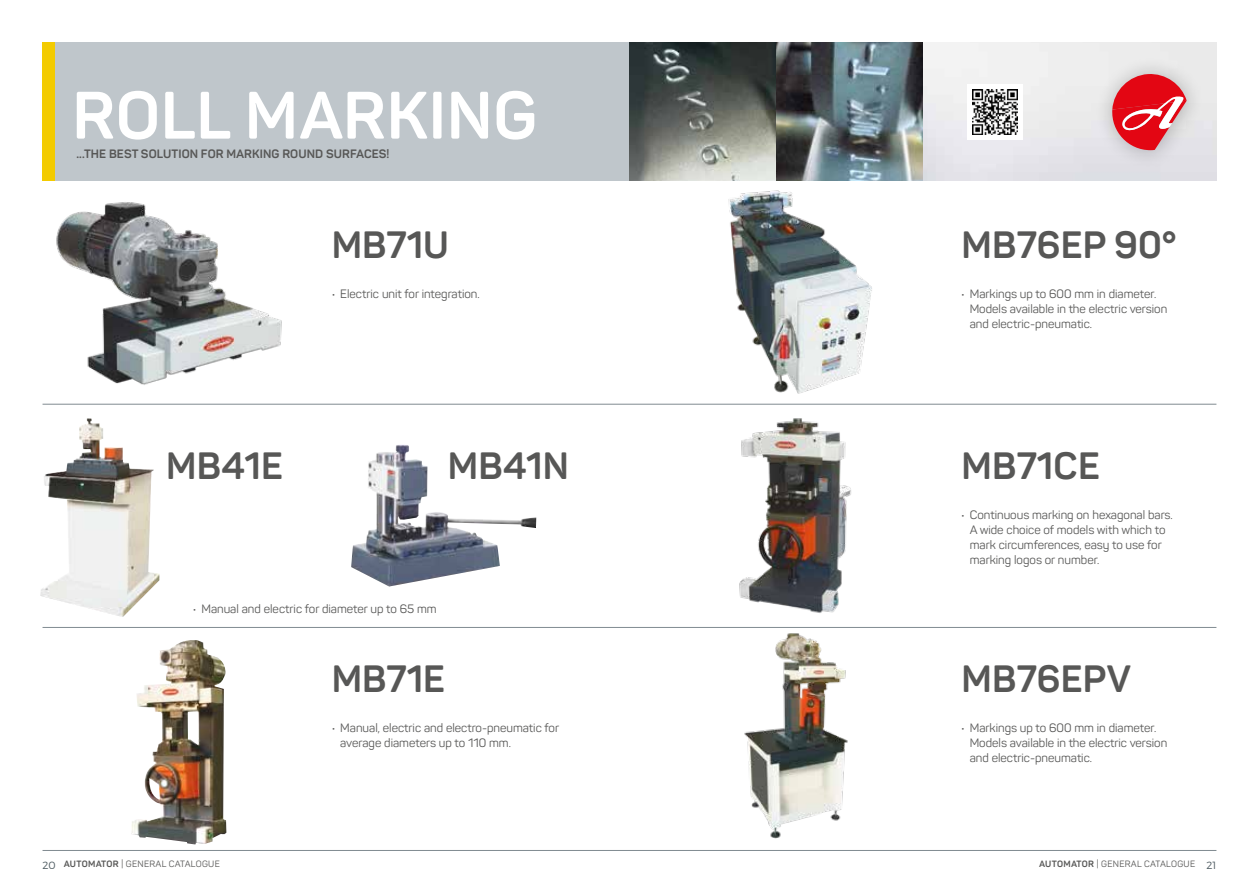
<style>
.page{position:relative;width:1259px;height:893px;background:#fff}
.page>*{position:absolute;margin:0;border:0;box-sizing:border-box;transform-origin:0 0}
.t1{font:700 66px "Panton";letter-spacing:.01em;color:#fff}
.t2{font:700 37.5px "Panton";color:#575756}
.t3{font:12px/15px "Panton";color:#575756}
.t4{font:700 12px "Panton";letter-spacing:.01em;color:#575756}
.t5{font:9px "Panton";letter-spacing:.035em;color:#575756}
.s1{font-family:"Montserrat";font-weight:300;font-size:10.5px;color:#4e5b61}
.s2{font-weight:700}
</style>
<div class="page">
<img style="left:739px;top:418px;width:112px;height:195px">
<div style="left:43px;top:43px;width:586px;height:138px;background:#bfc6cb"></div>
<div style="left:43px;top:43px;width:12px;height:138px;background:#f3cb00"></div>
<div style="left:1093px;top:56px;width:112px;height:114px;background:#e3e3e7"></div>
<svg style="left:1111px;top:73px;width:75px;height:77px"></svg>
<img style="left:629px;top:43px;width:147px;height:138px">
<img style="left:776px;top:43px;width:147px;height:138px">
<hr style="left:43px;top:404px;width:1173px;height:1px;background:#818b91">
<hr style="left:43px;top:627px;width:1173px;height:1px;background:#818b91">
<hr style="left:43px;top:850px;width:1173px;height:1px;background:#818b91">
<img style="left:131px;top:640px;width:95px;height:204px">
<img style="left:744px;top:633px;width:104px;height:206px">
<img style="left:728px;top:190px;width:144px;height:204px">
<img style="left:56px;top:202px;width:226px;height:183px">
<img style="left:351px;top:445px;width:185px;height:141px">
<img style="left:41px;top:418px;width:118px;height:199px">
<img style="left:972px;top:90px;width:45px;height:45px">
<h1 class="t1" style="left:72px;top:75px;width:466px">ROLL MARKING</h1>
<p class="t4" style="left:77px;top:146px;width:314px">...THE BEST SOLUTION FOR MARKING ROUND SURFACES!</p>
<h2 class="t2" style="left:332px;top:222px;width:119px">MB71U</h2>
<h2 class="t2" style="left:961px;top:222px;width:217px">MB76EP 90°</h2>
<p class="t3" style="left:332px;top:286px;width:149px">• Electric unit for integration.</p>
<p class="t3" style="left:969px;top:286px;width:199px;text-indent:-9px">• Markings up to 600 mm in diameter.<br>Models available in the electric version and electric-pneumatic.</p>
<h2 class="t2" style="left:166px;top:443px;width:118px">MB41E</h2>
<h2 class="t2" style="left:448px;top:443px;width:123px">MB41N</h2>
<h2 class="t2" style="left:961px;top:443px;width:140px">MB71CE</h2>
<p class="t3" style="left:193px;top:601px;width:245px">• Manual and electric for diameter up to 65 mm</p>
<p class="t3" style="left:969px;top:507px;width:205px;text-indent:-9px">• Continuous marking on hexagonal bars.<br>A wide choice of models with which to mark circumferences, easy to use for marking logos or number.</p>
<h2 class="t2" style="left:332px;top:655px;width:115px">MB71E</h2>
<h2 class="t2" style="left:961px;top:655px;width:171px">MB76EPV</h2>
<p class="t3" style="left:340px;top:720px;width:220px;text-indent:-9px">• Manual, electric and electro-pneumatic for average diameters up to 110 mm.</p>
<p class="t3" style="left:969px;top:720px;width:199px;text-indent:-9px">• Markings up to 600 mm in diameter.<br>Models available in the electric version and electric-pneumatic.</p>
<p class="t5" style="left:43px;top:859px;width:179px"><span class="s1">20</span> <span class="s2">AUTOMATOR</span> | GENERAL CATALOGUE</p>
<p class="t5" style="left:1039px;top:859px;width:179px"><span class="s2">AUTOMATOR</span> | GENERAL CATALOGUE <span class="s1">21</span></p>
</div>
